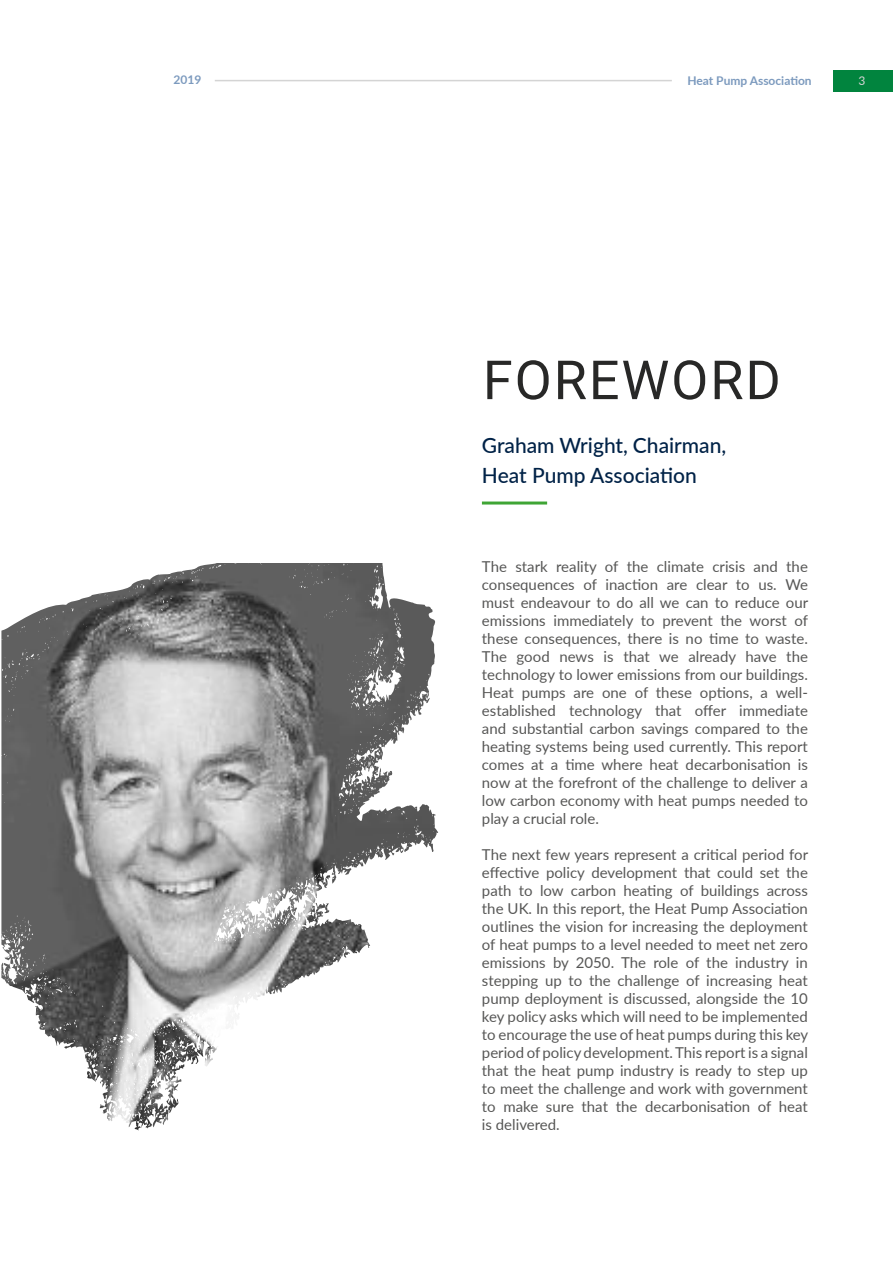
<style>
.page{position:relative;width:893px;height:1263px;background:#fff}
.page>*{position:absolute;margin:0;border:0;box-sizing:border-box;transform-origin:0 0}
.t1{font:54px "Roboto";letter-spacing:.035em;color:#282827}
.t2{font:500 21px/30px "Lato";color:#002247}
.t3{font:15px/18px "Lato";color:#575756;text-align:justify}
.t4{font:700 12px "Lato";color:#7c9abe}
.t5{font:12px "Lato";color:#d4d4d4}
</style>
<div class="page">
<svg style="left:1px;top:563px;width:438px;height:568px"></svg>
<img style="left:1px;top:563px;width:367px;height:404px">
<hr style="left:482px;top:501px;width:65px;height:3px;background:#3fa535">
<div style="left:833px;top:70px;width:60px;height:21px;background:#01843e"></div>
<hr style="left:215px;top:80px;width:457px;height:1px;background:#d4d4d4">
<p class="t4" style="left:174px;top:71px;width:29px">2019</p>
<p class="t4" style="left:687px;top:72px;width:126px">Heat Pump Association</p>
<p class="t5" style="left:858px;top:72px;width:8px">3</p>
<h1 class="t1" style="left:483px;top:342px;width:299px">FOREWORD</h1>
<h2 class="t2" style="left:482px;top:430px;width:246px">Graham Wright, Chairman,<br>Heat Pump Association</h2>
<p class="t3" style="left:482px;top:557px;width:328px">The stark reality of the climate crisis and the consequences of inaction are clear to us. We must endeavour to do all we can to reduce our emissions immediately to prevent the worst of these consequences, there is no time to waste.<br>The good news is that we already have the technology to lower emissions from our buildings.<br>Heat pumps are one of these options, a well&shy;established technology that offer immediate and substantial carbon savings compared to the heating systems being used currently. This report comes at a time where heat decarbonisation is now at the forefront of the challenge to deliver a low carbon economy with heat pumps needed to play a crucial role.</p>
<p class="t3" style="left:482px;top:845px;width:328px">The next few years represent a critical period for effective policy development that could set the path to low carbon heating of buildings across the UK. In this report, the Heat Pump Association outlines the vision for increasing the deployment of heat pumps to a level needed to meet net zero emissions by 2050. The role of the industry in stepping up to the challenge of increasing heat pump deployment is discussed, alongside the 10 key policy asks which will need to be implemented to encourage the use of heat pumps during this key period of policy development. This report is a signal that the heat pump industry is ready to step up to meet the challenge and work with government to make sure that the decarbonisation of heat is delivered.</p>
</div>
